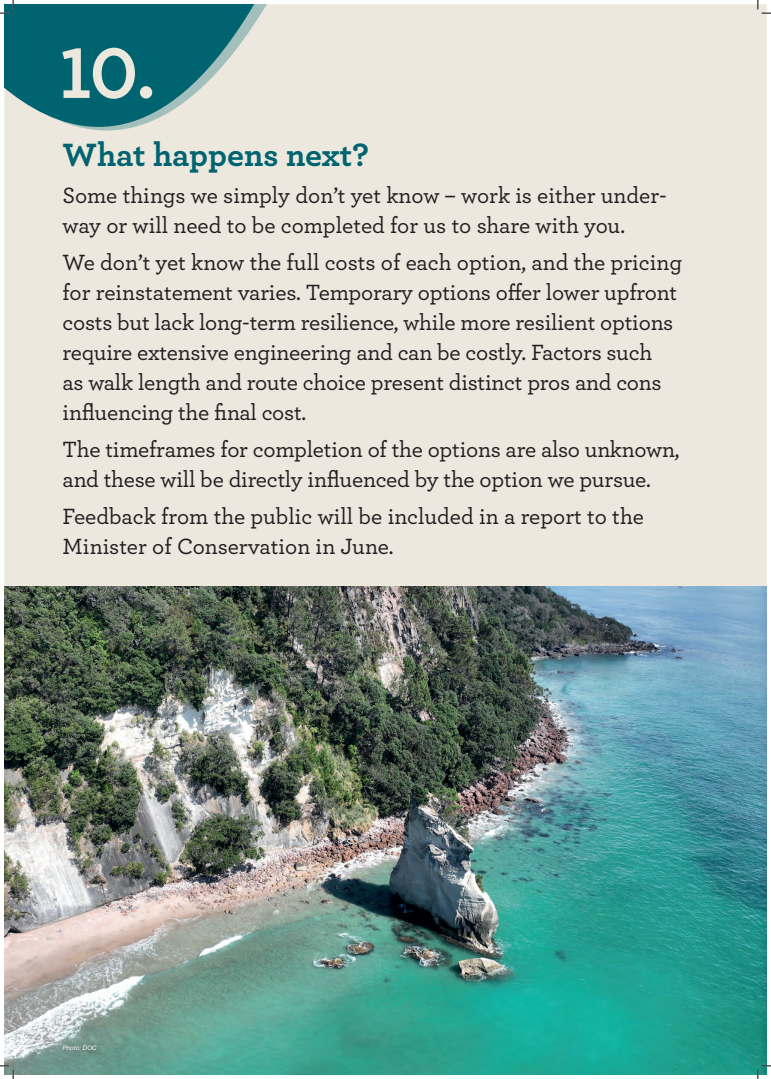
<style>
.page{position:relative;width:771px;height:1079px;background:#fff}
.page>*{position:absolute;margin:0;border:0;box-sizing:border-box;transform-origin:0 0}
.t1{font:700 75px "Archer";color:#ece8dd}
.t2{font:700 33.81px "Archer";letter-spacing:-.005em;color:#006470}
.t3{font:500 23.12px/30px "Archer";letter-spacing:-.01em;color:#231f20}
.t4{font:italic 6.25px "Helvetica Neue LT Pro";color:#fff}
</style>
<div class="page">
<div style="left:4px;top:4px;width:762px;height:582px;background:#ece8dd"></div>
<img style="left:4px;top:586px;width:762px;height:488px">
<div style="left:57px;top:1039px;width:45px;height:16px;background:#231f20;opacity:.75"></div>
<div style="left:4px;top:4px;width:428px;height:290px;background:#ece8dd"></div>
<svg style="left:4px;top:4px;width:357px;height:133px;background:#75a5a6"></svg>
<svg style="left:0;top:0;width:14px;height:14px"></svg>
<svg style="left:0;top:1065px;width:14px;height:14px"></svg>
<svg style="left:757px;top:0;width:13px;height:14px"></svg>
<svg style="left:757px;top:1065px;width:13px;height:14px"></svg>
<h1 class="t1" style="left:59px;top:14px;width:98px">10.</h1>
<h2 class="t2" style="left:63px;top:128px;width:308px">What happens next?</h2>
<p class="t3" style="left:63px;top:179px;width:605px">Some things we simply don’t yet know – work is either under&shy;way or will need to be completed for us to share with you.</p>
<p class="t3" style="left:63px;top:246px;width:621px">We don’t yet know the full costs of each option, and the pricing for reinstatement varies. Temporary options offer lower upfront costs but lack long-term resilience, while more resilient options require extensive engineering and can be costly. Factors such<br>as walk length and route choice present distinct pros and cons influencing the final cost.</p>
<p class="t3" style="left:63px;top:433px;width:618px">The timeframes for completion of the options are also unknown, and these will be directly influenced by the option we pursue.</p>
<p class="t3" style="left:63px;top:500px;width:582px">Feedback from the public will be included in a report to the<br>Minister of Conservation in June.</p>
<p class="t4" style="left:63px;top:1043px;width:35px">Photo: DOC</p>
</div>
